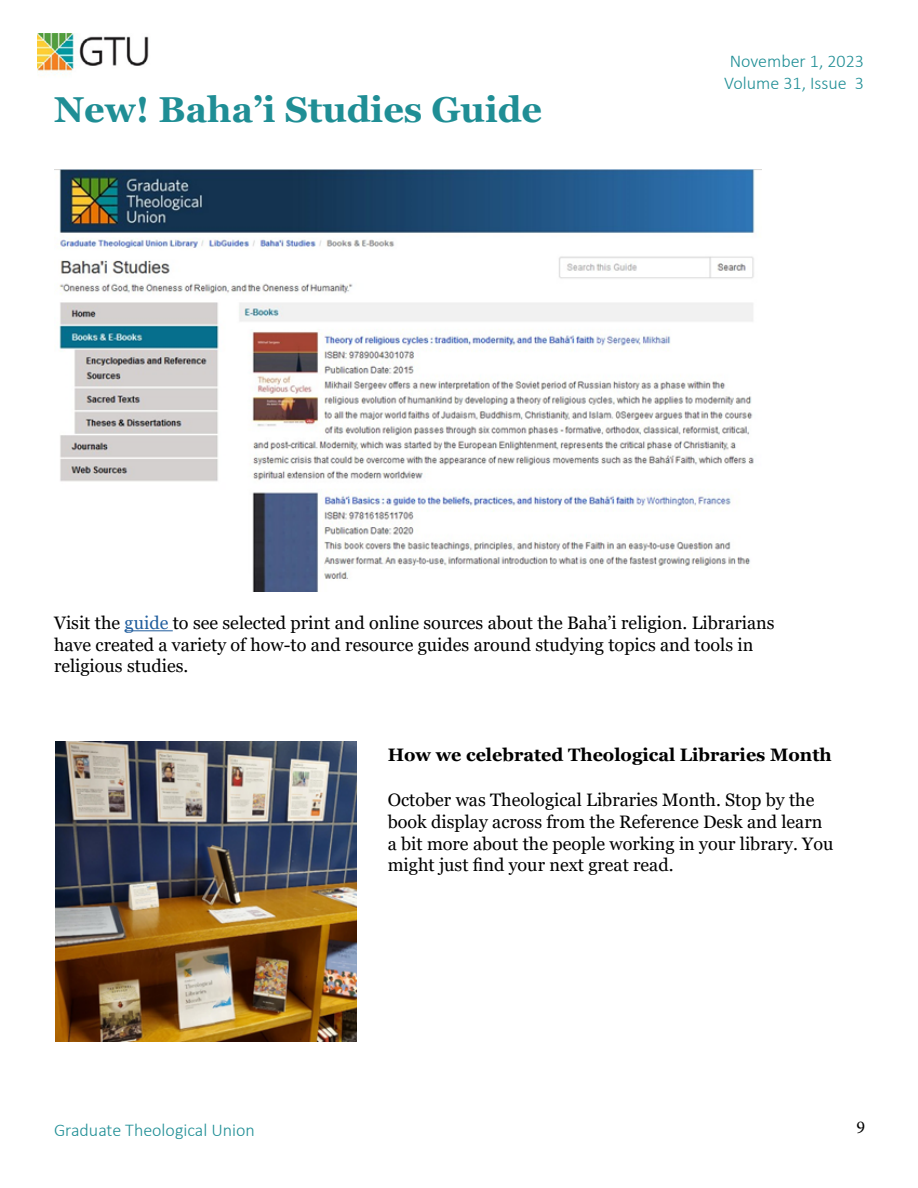
<style>
.page{position:relative;width:918px;height:1188px;background:#fff}
.page>*{position:absolute;margin:0;border:0;box-sizing:border-box;transform-origin:0 0}
.t1{font:700 36px "Georgia";color:#1f8e95}
.t2{font:18px/21.6px "Georgia";color:#000}
.t3{font:300 18px/21.6px "Calibri";color:#1f8e95;text-align:center}
.t4{font:700 18px "Georgia";color:#000}
.t5{font:18px "Minion Pro";color:#000}
.s1{color:#215e9e}
</style>
<div class="page">
<img style="left:55px;top:169px;width:706px;height:423px">
<hr style="left:125px;top:630px;width:48px;height:1px;background:#215e9e">
<img style="left:55px;top:741px;width:301px;height:300px">
<img style="left:38px;top:33px;width:111px;height:41px">
<h1 class="t1" style="left:54px;top:87px;width:490px">New! Baha’i Studies Guide</h1>
<p class="t3" style="left:724px;top:51px;width:141px">November 1, 2023<br>Volume 31, Issue 3</p>
<p class="t2" style="left:54px;top:613px;width:722px">Visit the <span class="s1">guide</span> to see selected print and online sources about the Baha’i religion. Librarians have created a variety of how-to and resource guides around studying topics and tools in religious studies.</p>
<p class="t3" style="left:54px;top:1119px;width:202px">Graduate Theological Union</p>
<p class="t4" style="left:388px;top:743px;width:446px">How we celebrated Theological Libraries Month</p>
<p class="t2" style="left:388px;top:790px;width:447px">October was Theological Libraries Month. Stop by the book display across from the Reference Desk and learn a bit more about the people working in your library. You might just find your next great read.</p>
<p class="t5" style="left:856px;top:1115px;width:10px">9</p>
</div>
